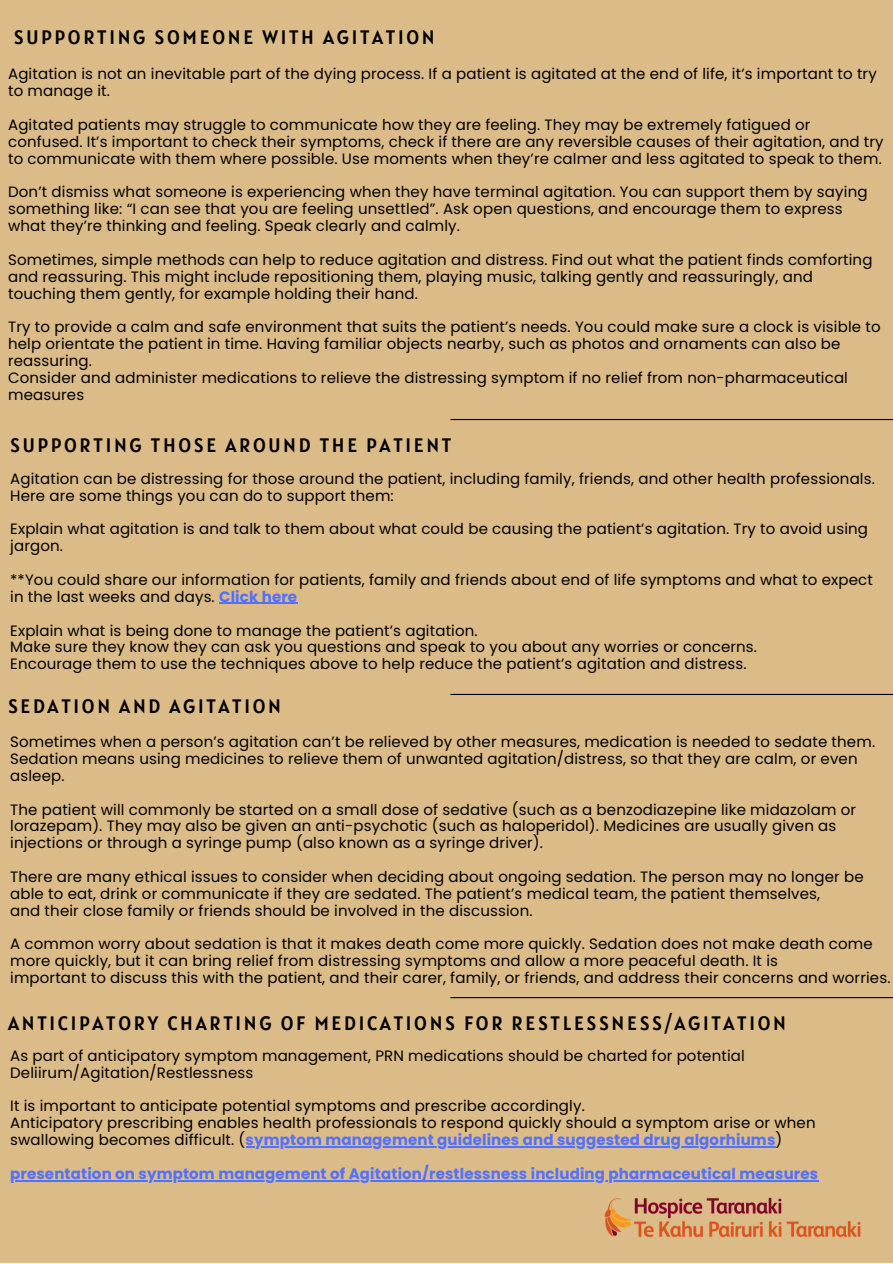
<style>
.page{position:relative;width:893px;height:1264px;background:#fff}
.page>*{position:absolute;margin:0;border:0;box-sizing:border-box;transform-origin:0 0}
.t1{font:19.35px "Alatsi";letter-spacing:.14em;color:#000}
.t2{font:15px/16.8px "Poppins";letter-spacing:.01em;color:#000}
.t3{font:700 15px "Poppins";letter-spacing:.01em;color:#5271ff}
.s1{font-weight:700;color:#5271ff}
</style>
<div class="page">
<div style="left:0;top:0;width:892px;height:1262px;background:#dbbb87"></div>
<img style="left:604px;top:1197px;width:257px;height:41px">
<hr style="left:219px;top:603px;width:78px;height:1px;background:#5271ff">
<hr style="left:450px;top:419px;width:442px;height:1px;background:#000">
<hr style="left:450px;top:997px;width:442px;height:1px;background:#000">
<hr style="left:450px;top:694px;width:442px;height:1px;background:#000">
<hr style="left:245px;top:1146px;width:530px;height:1px;background:#5271ff">
<hr style="left:10px;top:1179px;width:808px;height:2px;background:#5271ff">
<p class="t1" style="left:14px;top:21px;width:422px">SUPPORTING SOMEONE WITH AGITATION</p>
<p class="t2" style="left:8px;top:66px;width:870px">Agitation is not an inevitable part of the dying process. If a patient is agitated at the end of life, it’s important to try to manage it.</p>
<p class="t2" style="left:8px;top:116px;width:876px">Agitated patients may struggle to communicate how they are feeling. They may be extremely fatigued or confused. It’s important to check their symptoms, check if there are any reversible causes of their agitation, and try to communicate with them where possible. Use moments when they’re calmer and less agitated to speak to them.</p>
<p class="t2" style="left:8px;top:184px;width:860px">Don’t dismiss what someone is experiencing when they have terminal agitation. You can support them by saying something like: “I can see that you are feeling unsettled”. Ask open questions, and encourage them to express what they’re thinking and feeling. Speak clearly and calmly.</p>
<p class="t2" style="left:8px;top:251px;width:865px">Sometimes, simple methods can help to reduce agitation and distress. Find out what the patient finds comforting and reassuring. This might include repositioning them, playing music, talking gently and reassuringly, and touching them gently, for example holding their hand.</p>
<p class="t2" style="left:8px;top:319px;width:873px">Try to provide a calm and safe environment that suits the patient’s needs. You could make sure a clock is visible to help orientate the patient in time. Having familiar objects nearby, such as photos and ornaments can also be reassuring.<br>Consider and administer medications to relieve the distressing symptom if no relief from non-pharmaceutical measures</p>
<p class="t1" style="left:10px;top:428px;width:442px">SUPPORTING THOSE AROUND THE PATIENT</p>
<p class="t2" style="left:10px;top:470px;width:866px">Agitation can be distressing for those around the patient, including family, friends, and other health professionals.<br>Here are some things you can do to support them:</p>
<p class="t2" style="left:10px;top:520px;width:859px">Explain what agitation is and talk to them about what could be causing the patient’s agitation. Try to avoid using jargon.</p>
<p class="t2" style="left:10px;top:571px;width:864px">**You could share our information for patients, family and friends about end of life symptoms and what to expect in the last weeks and days. <span class="s1">Click here</span></p>
<p class="t2" style="left:10px;top:622px;width:748px">Explain what is being done to manage the patient’s agitation.<br>Make sure they know they can ask you questions and speak to you about any worries or concerns.<br>Encourage them to use the techniques above to help reduce the patient’s agitation and distress.</p>
<p class="t1" style="left:8px;top:690px;width:274px">SEDATION AND AGITATION</p>
<p class="t2" style="left:10px;top:733px;width:866px">Sometimes when a person’s agitation can’t be relieved by other measures, medication is needed to sedate them.<br>Sedation means using medicines to relieve them of unwanted agitation/distress, so that they are calm, or even asleep.</p>
<p class="t2" style="left:10px;top:801px;width:847px">The patient will commonly be started on a small dose of sedative (such as a benzodiazepine like midazolam or lorazepam). They may also be given an anti-psychotic (such as haloperidol). Medicines are usually given as injections or through a syringe pump (also known as a syringe driver).</p>
<p class="t2" style="left:10px;top:868px;width:855px">There are many ethical issues to consider when deciding about ongoing sedation. The person may no longer be able to eat, drink or communicate if they are sedated. The patient’s medical team, the patient themselves,<br>and their close family or friends should be involved in the discussion.</p>
<p class="t2" style="left:10px;top:935px;width:881px">A common worry about sedation is that it makes death come more quickly. Sedation does not make death come more quickly, but it can bring relief from distressing symptoms and allow a more peaceful death. It is<br>important to discuss this with the patient, and their carer, family, or friends, and address their concerns and worries.</p>
<p class="t1" style="left:8px;top:1006px;width:779px">ANTICIPATORY CHARTING OF MEDICATIONS FOR RESTLESSNESS/AGITATION</p>
<p class="t2" style="left:10px;top:1047px;width:736px">As part of anticipatory symptom management, PRN medications should be charted for potential<br>Deliirum/Agitation/Restlessness</p>
<p class="t2" style="left:10px;top:1097px;width:806px">It is important to anticipate potential symptoms and prescribe accordingly.<br>Anticipatory prescribing enables health professionals to respond quickly should a symptom arise or when swallowing becomes difficult. (<span class="s1">symptom management guidelines and suggested drug algorhiums</span>)</p>
<p class="t3" style="left:10px;top:1164px;width:809px">presentation on symptom management of Agitation/restlessness including pharmaceutical measures</p>
</div>
